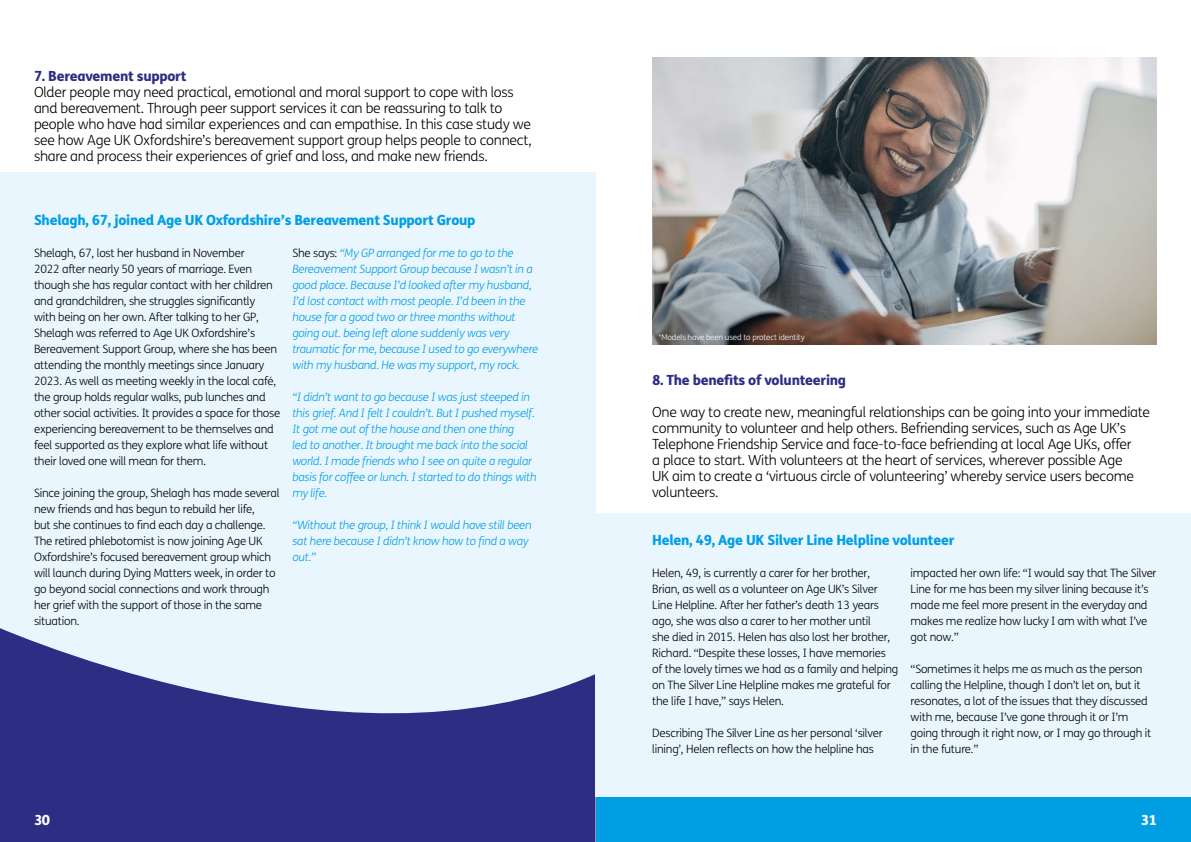
<style>
.page{position:relative;width:1191px;height:842px;background:#fff}
.page>*{position:absolute;margin:0;border:0;box-sizing:border-box;transform-origin:0 0}
.t1{font:300 14px/16px "FS Me";letter-spacing:-.02em;color:#000}
.t2{font:800 14px "FS Me";letter-spacing:-.02em;color:#009fe3}
.t3{font:800 14px "FS Me";letter-spacing:-.02em;color:#2d2e83}
.t4{font:800 14px "FS Me";color:#fff}
.t5{font:300 11.5px/16px "FS Me";letter-spacing:-.02em;color:#000}
.t6{font:italic 300 11.5px/16px "FS Me";letter-spacing:-.02em;color:#009fe3}
.t7{font:300 8px "FS Me";letter-spacing:-.02em;color:#fff}
.s1{font-style:normal;color:#000}
</style>
<div class="page">
<div style="left:0;top:797px;width:1191px;height:45px;background:#009fe3"></div>
<div style="left:0;top:173px;width:595px;height:669px;background:#eaf6fe"></div>
<svg style="left:0;top:628px;width:595px;height:214px;fill:#2d2e83"></svg>
<div style="left:595px;top:513px;width:596px;height:284px;background:#eaf6fe"></div>
<img style="left:652px;top:57px;width:505px;height:287px">
<p class="t3" style="left:34px;top:65px;width:154px">7. Bereavement support</p>
<p class="t1" style="left:34px;top:83px;width:499px">Older people may need practical, emotional and moral support to cope with loss and bereavement. Through peer support services it can be reassuring to talk to people who have had similar experiences and can empathise. In this case study we see how Age UK Oxfordshire’s bereavement support group helps people to connect, share and process their experiences of grief and loss, and make new friends.</p>
<p class="t2" style="left:34px;top:209px;width:443px">Shelagh, 67, joined Age UK Oxfordshire’s Bereavement Support Group</p>
<p class="t5" style="left:34px;top:244px;width:248px">Shelagh, 67, lost her husband in November<br>2022 after nearly 50 years of marriage. Even though she has regular contact with her children and grandchildren, she struggles significantly<br>with being on her own. After talking to her GP, Shelagh was referred to Age UK Oxfordshire’s Bereavement Support Group, where she has been attending the monthly meetings since January 2023. As well as meeting weekly in the local café, the group holds regular walks, pub lunches and other social activities. It provides a space for those experiencing bereavement to be themselves and feel supported as they explore what life without their loved one will mean for them.</p>
<p class="t5" style="left:34px;top:484px;width:247px">Since joining the group, Shelagh has made several new friends and has begun to rebuild her life,<br>but she continues to find each day a challenge.<br>The retired phlebotomist is now joining Age UK Oxfordshire’s focused bereavement group which will launch during Dying Matters week, in order to go beyond social connections and work through her grief with the support of those in the same situation.</p>
<p class="t6" style="left:292px;top:244px;width:247px"><span class="s1">She says:</span> “My GP arranged for me to go to the Bereavement Support Group because I wasn’t in a good place. Because I’d looked after my husband, I’d lost contact with most people. I’d been in the house for a good two or three months without going out. being left alone suddenly was very traumatic for me, because I used to go everywhere with my husband. He was my support, my rock.</p>
<p class="t6" style="left:292px;top:388px;width:246px">“I didn’t want to go because I was just steeped in this grief. And I felt I couldn’t. But I pushed myself.<br>It got me out of the house and then one thing<br>led to another. It brought me back into the social world. I made friends who I see on quite a regular basis for coffee or lunch. I started to do things with my life.</p>
<p class="t6" style="left:292px;top:516px;width:241px">“Without the group, I think I would have still been sat here because I didn’t know how to find a way out.”</p>
<p class="t7" style="left:658px;top:331px;width:148px">*Models have been used to protect identity</p>
<p class="t3" style="left:652px;top:369px;width:195px">8. The benefits of volunteering</p>
<p class="t1" style="left:652px;top:403px;width:499px">One way to create new, meaningful relationships can be going into your immediate community to volunteer and help others. Befriending services, such as Age UK’s Telephone Friendship Service and face-to-face befriending at local Age UKs, offer<br>a place to start. With volunteers at the heart of services, wherever possible Age<br>UK aim to create a ‘virtuous circle of volunteering’ whereby service users become volunteers.</p>
<p class="t2" style="left:652px;top:529px;width:304px">Helen, 49, Age UK Silver Line Helpline volunteer</p>
<p class="t5" style="left:652px;top:564px;width:248px">Helen, 49, is currently a carer for her brother, Brian, as well as a volunteer on Age UK’s Silver Line Helpline. After her father’s death 13 years ago, she was also a carer to her mother until<br>she died in 2015. Helen has also lost her brother, Richard. “Despite these losses, I have memories of the lovely times we had as a family and helping on The Silver Line Helpline makes me grateful for the life I have,” says Helen.</p>
<p class="t5" style="left:652px;top:724px;width:232px">Describing The Silver Line as her personal ‘silver lining’, Helen reflects on how the helpline has</p>
<p class="t5" style="left:910px;top:564px;width:247px">impacted her own life: “I would say that The Silver Line for me has been my silver lining because it’s made me feel more present in the everyday and makes me realize how lucky I am with what I’ve got now.”</p>
<p class="t5" style="left:910px;top:660px;width:242px">“Sometimes it helps me as much as the person calling the Helpline, though I don’t let on, but it resonates, a lot of the issues that they discussed with me, because I’ve gone through it or I’m going through it right now, or I may go through it in the future.”</p>
<p class="t4" style="left:34px;top:808px;width:18px">30</p>
<p class="t4" style="left:1140px;top:808px;width:18px">31</p>
</div>
